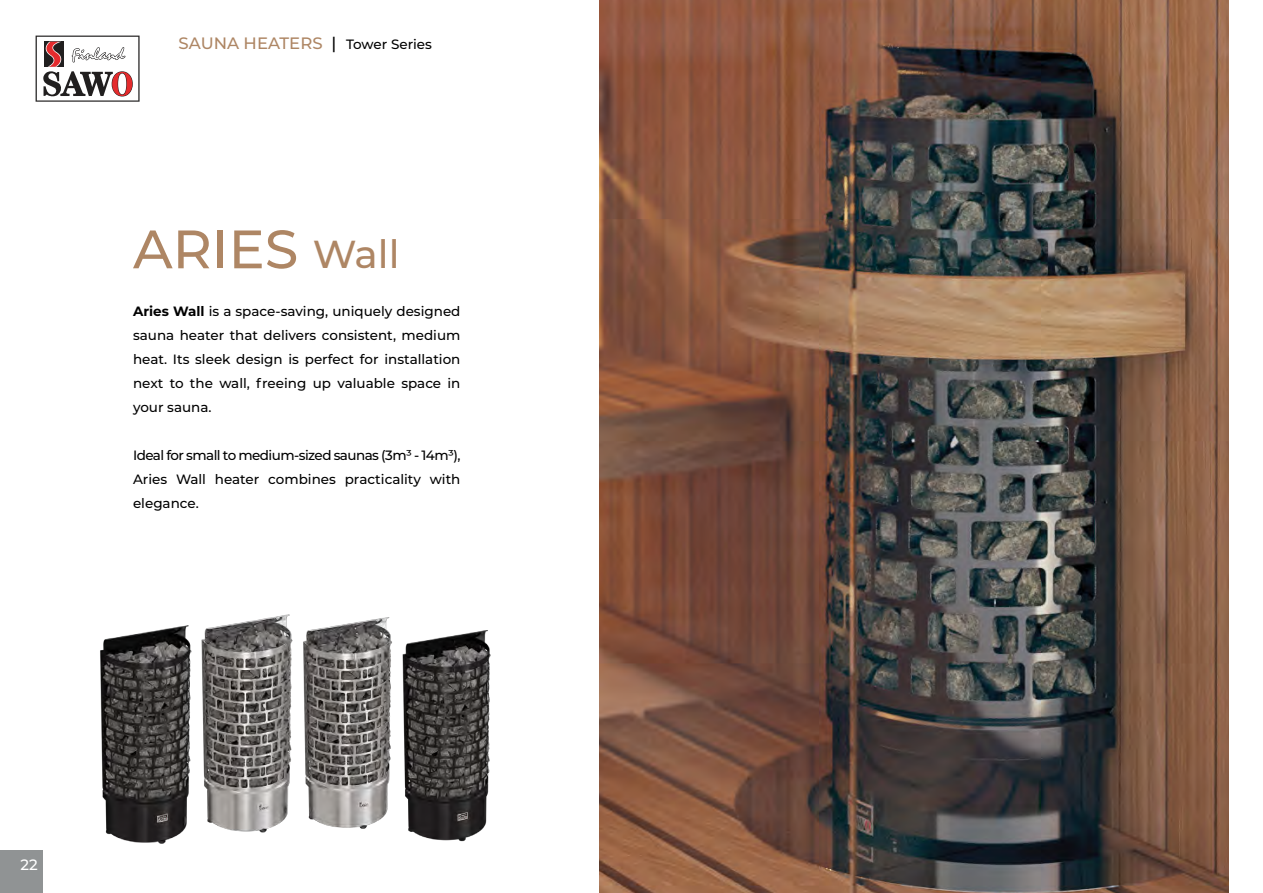
<style>
.page{position:relative;width:1263px;height:893px;background:#fff}
.page>*{position:absolute;margin:0;border:0;box-sizing:border-box;transform-origin:0 0}
.t1{font:500 54px "Montserrat";color:#ae8664}
.t2{font:500 16.5px "Montserrat";color:#ae8664}
.t3{font:500 15px "Montserrat";color:#fff}
.t4{font:500 13.5px/24px "Montserrat";color:#000;text-align:justify}
.s1{color:#000}
.s2{font-size:13.5px;color:#000}
.s3{font-size:39px}
.s4{font-weight:700}
</style>
<div class="page">
<div style="left:0;top:850px;width:43px;height:43px;background:#909394"></div>
<svg style="left:35px;top:35px;width:105px;height:67px"></svg>
<img style="left:600px;top:0;width:628px;height:893px">
<img style="left:100px;top:625px;width:92px;height:219px">
<img style="left:303px;top:617px;width:89px;height:212px">
<img style="left:201px;top:614px;width:92px;height:219px">
<img style="left:402px;top:630px;width:89px;height:212px">
<p class="t2" style="left:179px;top:32px;width:255px">SAUNA HEATERS <span class="s1">|</span> <span class="s2">Tower Series</span></p>
<h1 class="t1" style="left:133px;top:211px;width:268px">ARIES <span class="s3">Wall</span></h1>
<p class="t4" style="left:133px;top:299px;width:329px"><span class="s4">Aries Wall</span> is a space-saving, uniquely designed sauna heater that delivers consistent, medium heat. Its sleek design is perfect for installation next to the wall, freeing up valuable space in your sauna.</p>
<p class="t4" style="left:133px;top:443px;width:329px">Ideal for small to medium-sized saunas (3m³ - 14m³), Aries Wall heater combines practicality with elegance.</p>
<p class="t3" style="left:21px;top:854px;width:19px">22</p>
</div>
